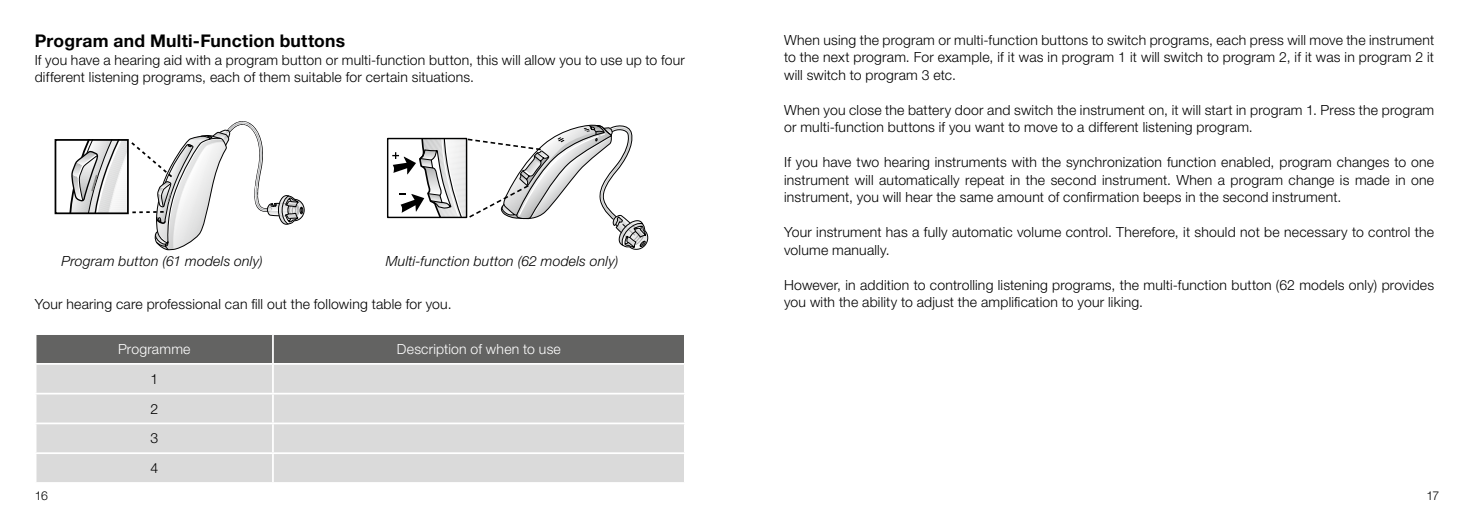
<style>
.page{position:relative;width:1469px;height:521px;background:#fff}
.page>*{position:absolute;margin:0;border:0;box-sizing:border-box;transform-origin:0 0}
.t1{font:700 17.5px "Helvetica Neue LT Pro";letter-spacing:.015em;color:#000}
.t2{font:300 14px/17.5px "Helvetica Neue LT Pro";letter-spacing:.015em;color:#000}
.t3{font:italic 300 14px "Helvetica Neue LT Pro";letter-spacing:.015em;color:#000}
.t4{font:300 14px "Helvetica Neue LT Pro";letter-spacing:.015em;color:#fff}
.t5{font:300 12.25px "Helvetica Neue LT Pro";color:#000}
</style>
<div class="page">
<div style="left:387px;top:138px;width:80px;height:80px;border:1px solid #000"></div>
<svg style="left:392px;top:124px;width:257px;height:126px"></svg>
<div style="left:55px;top:139px;width:74px;height:75px;border:2px solid #000"></div>
<svg style="left:66px;top:121px;width:238px;height:129px"></svg>
<svg style="left:36px;top:335px;width:648px;height:147px;background:#c5c5c5"></svg>
<p class="t1" style="left:35px;top:30px;width:312px">Program and Multi-Function buttons</p>
<p class="t2" style="left:35px;top:51px;width:651px">If you have a hearing aid with a program button or multi-function button, this will allow you to use up to four different listening programs, each of them suitable for certain situations.</p>
<p class="t3" style="left:62px;top:253px;width:203px">Program button (61 models only)</p>
<p class="t3" style="left:386px;top:253px;width:234px">Multi-function button (62 models only)</p>
<p class="t2" style="left:35px;top:295px;width:418px">Your hearing care professional can fill out the following table for you.</p>
<p class="t4" style="left:118px;top:340px;width:74px">Programme</p>
<p class="t4" style="left:397px;top:340px;width:165px">Description of when to use</p>
<p class="t2" style="left:150px;top:364px;width:9px;line-height:29.8px;text-align:justify">1<br>2<br>3<br>4</p>
<p class="t2" style="left:784px;top:31px;width:651px;text-align:justify">When using the program or multi-function buttons to switch programs, each press will move the instrument to the next program. For example, if it was in program 1 it will switch to program 2, if it was in program 2 it will switch to program 3 etc.</p>
<p class="t2" style="left:784px;top:101px;width:651px">When you close the battery door and switch the instrument on, it will start in program 1. Press the program or multi-function buttons if you want to move to a different listening program.</p>
<p class="t2" style="left:784px;top:153px;width:651px;text-align:justify">If you have two hearing instruments with the synchronization function enabled, program changes to one instrument will automatically repeat in the second instrument. When a program change is made in one instrument, you will hear the same amount of confirmation beeps in the second instrument.</p>
<p class="t2" style="left:784px;top:223px;width:651px">Your instrument has a fully automatic volume control. Therefore, it should not be necessary to control the volume manually.</p>
<p class="t2" style="left:784px;top:276px;width:651px">However, in addition to controlling listening programs, the multi-function button (62 models only) provides you with the ability to adjust the amplification to your liking.</p>
<p class="t5" style="left:35px;top:488px;width:15px">16</p>
<p class="t5" style="left:1426px;top:488px;width:14px">17</p>
</div>
